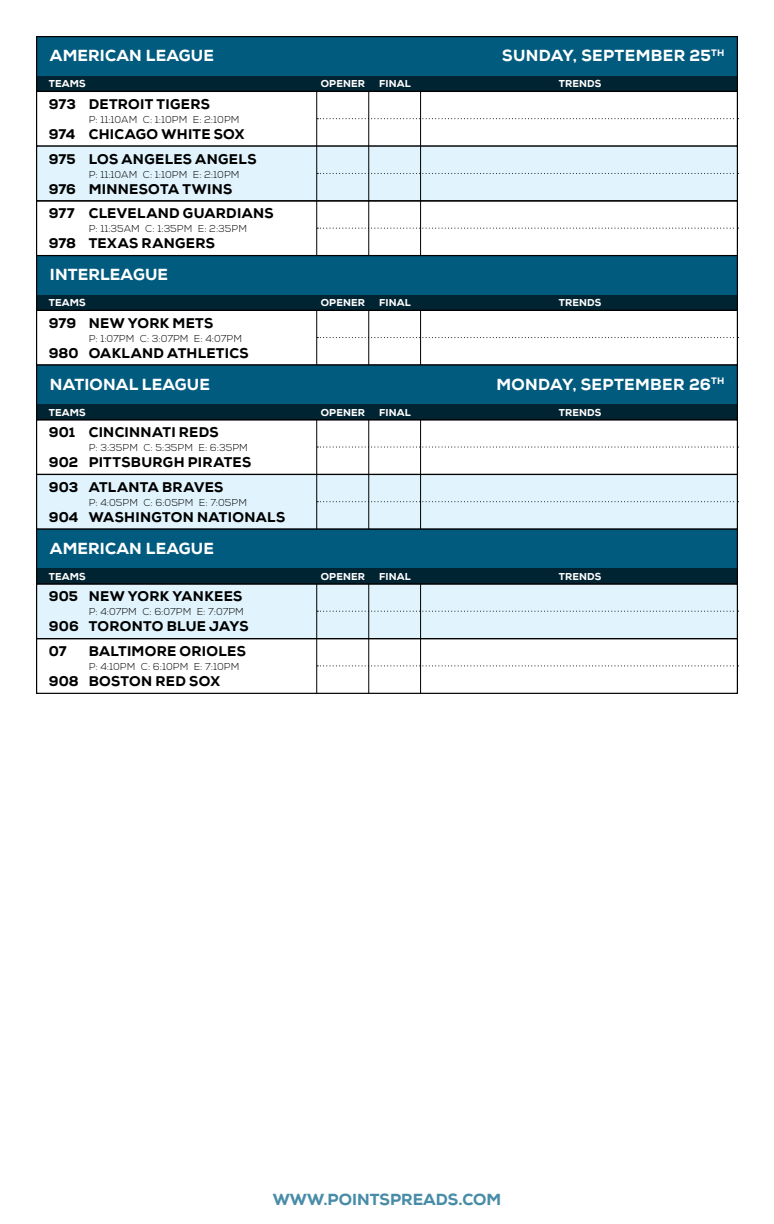
<style>
.page{position:relative;width:774px;height:1224px;background:#fff}
.page>*{position:absolute;margin:0;border:0;box-sizing:border-box;transform-origin:0 0}
.t1{font:800 16px "Nexa";letter-spacing:.01em;color:#fff}
.t2{font:800 16px "Nexa";color:#488ca7}
.t3{font:800 14px/24.8px "Nexa";letter-spacing:.02em;color:#000}
.t4{font:300 10px "Nexa";letter-spacing:.005em;color:#000}
.t5{font:800 10px "Nexa";letter-spacing:.01em;color:#fff}
</style>
<div class="page">
<hr style="left:316px;top:91px;width:1px;height:55px;background:#000">
<hr style="left:368px;top:91px;width:1px;height:55px;background:#000">
<hr style="left:420px;top:91px;width:1px;height:55px;background:#000">
<svg style="left:317px;top:118px;width:422px;height:1px"></svg>
<div style="left:37px;top:146px;width:700px;height:55px;background:#e1f4fd"></div>
<hr style="left:316px;top:146px;width:1px;height:55px;background:#000">
<hr style="left:368px;top:146px;width:1px;height:55px;background:#000">
<hr style="left:420px;top:146px;width:1px;height:55px;background:#000">
<svg style="left:317px;top:173px;width:422px;height:1px"></svg>
<div style="left:36px;top:200px;width:702px;height:56px;border:1px solid #000"></div>
<hr style="left:316px;top:201px;width:1px;height:55px;background:#000">
<hr style="left:368px;top:201px;width:1px;height:55px;background:#000">
<hr style="left:420px;top:201px;width:1px;height:55px;background:#000">
<svg style="left:317px;top:228px;width:422px;height:1px"></svg>
<hr style="left:316px;top:310px;width:1px;height:55px;background:#000">
<hr style="left:368px;top:310px;width:1px;height:55px;background:#000">
<hr style="left:420px;top:310px;width:1px;height:55px;background:#000">
<svg style="left:317px;top:337px;width:422px;height:1px"></svg>
<hr style="left:316px;top:420px;width:1px;height:55px;background:#000">
<hr style="left:368px;top:420px;width:1px;height:55px;background:#000">
<hr style="left:420px;top:420px;width:1px;height:55px;background:#000">
<svg style="left:317px;top:447px;width:422px;height:1px"></svg>
<div style="left:37px;top:584px;width:700px;height:55px;background:#e1f4fd"></div>
<hr style="left:316px;top:584px;width:1px;height:55px;background:#000">
<hr style="left:368px;top:584px;width:1px;height:55px;background:#000">
<hr style="left:420px;top:584px;width:1px;height:55px;background:#000">
<svg style="left:317px;top:611px;width:422px;height:1px"></svg>
<div style="left:37px;top:474px;width:700px;height:55px;background:#e1f4fd"></div>
<div style="left:36px;top:474px;width:702px;height:56px;border:1px solid #000"></div>
<hr style="left:316px;top:474px;width:1px;height:55px;background:#000">
<hr style="left:368px;top:474px;width:1px;height:55px;background:#000">
<hr style="left:420px;top:474px;width:1px;height:55px;background:#000">
<svg style="left:317px;top:501px;width:422px;height:1px"></svg>
<div style="left:36px;top:638px;width:702px;height:56px;border:1px solid #000"></div>
<hr style="left:316px;top:639px;width:1px;height:55px;background:#000">
<hr style="left:368px;top:639px;width:1px;height:55px;background:#000">
<hr style="left:420px;top:639px;width:1px;height:55px;background:#000">
<svg style="left:317px;top:665px;width:422px;height:1px"></svg>
<div style="left:37px;top:37px;width:700px;height:54px;background:#005b7f"></div>
<div style="left:36px;top:36px;width:702px;height:56px;border:1px solid #000"></div>
<div style="left:36px;top:76px;width:702px;height:16px;background:linear-gradient(to right,#002330,#002230)"></div>
<div style="left:37px;top:529px;width:700px;height:55px;background:#005b7f"></div>
<div style="left:36px;top:529px;width:702px;height:56px;border:1px solid #000"></div>
<div style="left:36px;top:568px;width:702px;height:16px;background:#002432"></div>
<div style="left:37px;top:365px;width:700px;height:55px;background:#005b7f"></div>
<div style="left:36px;top:364px;width:702px;height:56px;border:1px solid #000"></div>
<div style="left:36px;top:404px;width:702px;height:16px;background:#002432"></div>
<div style="left:37px;top:256px;width:700px;height:54px;background:#005b7f"></div>
<div style="left:36px;top:255px;width:702px;height:56px;border:1px solid #000"></div>
<div style="left:36px;top:295px;width:702px;height:15px;background:#002432"></div>
<p class="t1" style="left:50px;top:45px;width:165px">AMERICAN LEAGUE</p>
<p class="t1" style="left:502px;top:45px;width:224px">SUNDAY, SEPTEMBER 25<sup>TH</sup></p>
<p class="t5" style="left:49px;top:77px;width:38px">TEAMS</p>
<p class="t5" style="left:321px;top:77px;width:46px">OPENER</p>
<p class="t5" style="left:379px;top:77px;width:33px">FINAL</p>
<p class="t5" style="left:559px;top:77px;width:44px">TRENDS</p>
<p class="t3" style="left:49px;top:92px;width:163px">973 DETROIT TIGERS</p>
<p class="t4" style="left:89px;top:114px;width:152px">P: 11:10AM C: 1:10PM E: 2:10PM</p>
<p class="t3" style="left:49px;top:122px;width:209px">974 CHICAGO WHITE SOX<br>975 LOS ANGELES ANGELS</p>
<p class="t4" style="left:89px;top:168px;width:152px">P: 11:10AM C: 1:10PM E: 2:10PM</p>
<p class="t3" style="left:49px;top:176px;width:226px">976 MINNESOTA TWINS<br>977 CLEVELAND GUARDIANS</p>
<p class="t4" style="left:89px;top:223px;width:160px">P: 11:35AM C: 1:35PM E: 2:35PM</p>
<p class="t3" style="left:49px;top:231px;width:168px">978 TEXAS RANGERS</p>
<p class="t1" style="left:50px;top:264px;width:120px">INTERLEAGUE</p>
<p class="t5" style="left:49px;top:296px;width:38px">TEAMS</p>
<p class="t5" style="left:321px;top:296px;width:46px">OPENER</p>
<p class="t5" style="left:379px;top:296px;width:33px">FINAL</p>
<p class="t5" style="left:559px;top:296px;width:44px">TRENDS</p>
<p class="t3" style="left:49px;top:311px;width:166px">979 NEW YORK METS</p>
<p class="t4" style="left:89px;top:333px;width:155px">P: 1:07PM C: 3:07PM E: 4:07PM</p>
<p class="t3" style="left:49px;top:341px;width:202px">980 OAKLAND ATHLETICS</p>
<p class="t1" style="left:50px;top:374px;width:161px">NATIONAL LEAGUE</p>
<p class="t1" style="left:496px;top:374px;width:230px">MONDAY, SEPTEMBER 26<sup>TH</sup></p>
<p class="t5" style="left:49px;top:406px;width:38px">TEAMS</p>
<p class="t5" style="left:321px;top:406px;width:46px">OPENER</p>
<p class="t5" style="left:379px;top:406px;width:33px">FINAL</p>
<p class="t5" style="left:559px;top:406px;width:44px">TRENDS</p>
<p class="t3" style="left:49px;top:420px;width:172px">901 CINCINNATI REDS</p>
<p class="t4" style="left:89px;top:442px;width:161px">P: 3:35PM C: 5:35PM E: 6:35PM</p>
<p class="t3" style="left:49px;top:450px;width:204px">902 PITTSBURGH PIRATES</p>
<p class="t3" style="left:49px;top:475px;width:176px">903 ATLANTA BRAVES</p>
<p class="t4" style="left:89px;top:497px;width:160px">P: 4:05PM C: 6:05PM E: 7:05PM</p>
<p class="t3" style="left:49px;top:505px;width:238px">904 WASHINGTON NATIONALS</p>
<p class="t1" style="left:50px;top:538px;width:165px">AMERICAN LEAGUE</p>
<p class="t5" style="left:49px;top:570px;width:38px">TEAMS</p>
<p class="t5" style="left:321px;top:570px;width:46px">OPENER</p>
<p class="t5" style="left:379px;top:570px;width:33px">FINAL</p>
<p class="t5" style="left:559px;top:570px;width:44px">TRENDS</p>
<p class="t3" style="left:49px;top:584px;width:195px">905 NEW YORK YANKEES</p>
<p class="t4" style="left:89px;top:606px;width:157px">P: 4:07PM C: 6:07PM E: 7:07PM</p>
<p class="t3" style="left:49px;top:614px;width:201px">906 TORONTO BLUE JAYS</p>
<p class="t3" style="left:49px;top:639px;width:19px">07</p>
<p class="t3" style="left:89px;top:639px;width:159px">BALTIMORE ORIOLES</p>
<p class="t4" style="left:89px;top:661px;width:152px">P: 4:10PM C: 6:10PM E: 7:10PM</p>
<p class="t3" style="left:49px;top:669px;width:173px">908 BOSTON RED SOX</p>
<p class="t2" style="left:273px;top:1189px;width:230px">WWW.POINTSPREADS.COM</p>
</div>
